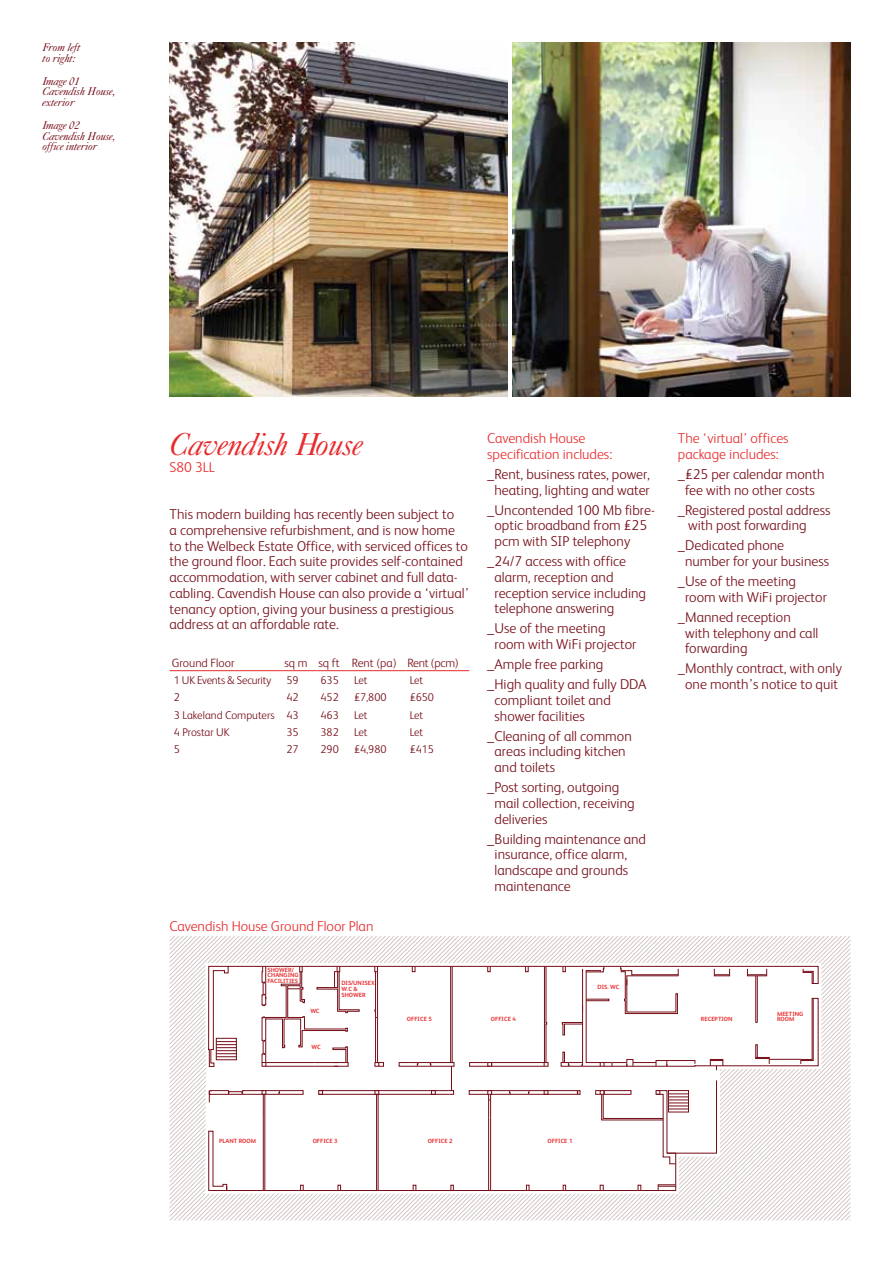
<style>
.page{position:relative;width:893px;height:1263px;background:#fff}
.page>*{position:absolute;margin:0;border:0;box-sizing:border-box;transform-origin:0 0}
.t1{font:italic 31.5px "Caslon 540 BT";color:#e82c2e}
.t2{font:300 14.25px/15.8px "FS Albert";color:#760d17}
.t3{font:300 14.25px/15.8px "FS Albert";color:#e82c2e}
.t4{font:300 12px "FS Albert";color:#760d17}
.t5{font:300 11.25px "FS Albert";color:#760d17}
.t6{font:italic 11.25px/10.5px "Caslon 540 BT";color:#760d17}
.t7{font:300 11.25px "FS Albert";letter-spacing:-.02em;color:#760d17}
.t8{font:700 6.15px/6.1px "FS Albert";color:#e82c2e}
</style>
<div class="page">
<svg style="left:170px;top:936px;width:680px;height:284px"></svg>
<svg style="left:205px;top:963px;width:616px;height:231px"></svg>
<svg style="left:208px;top:966px;width:611px;height:255px"></svg>
<svg style="left:262px;top:966px;width:98px;height:101px"></svg>
<div style="left:491px;top:1062px;width:57px;height:4px;border:1px solid #760d17"></div>
<svg style="left:595px;top:1080px;width:122px;height:84px"></svg>
<div style="left:216px;top:1038px;width:21px;height:22px;border:1px solid #760d17"></div>
<svg style="left:216px;top:1041px;width:21px;height:16px"></svg>
<hr style="left:170px;top:670px;width:112px;height:1px;background:#e82c2e">
<hr style="left:282px;top:670px;width:34px;height:1px;background:#e82c2e">
<hr style="left:316px;top:670px;width:34px;height:1px;background:#e82c2e">
<hr style="left:350px;top:670px;width:55px;height:1px;background:#e82c2e">
<hr style="left:405px;top:670px;width:64px;height:1px;background:#e82c2e">
<img style="left:170px;top:43px;width:338px;height:353px">
<img style="left:512px;top:43px;width:338px;height:353px">
<p class="t6" style="left:43px;top:42px;width:39px">From left to right:</p>
<p class="t6" style="left:43px;top:76px;width:74px">Image 01<br>Cavendish House, exterior</p>
<p class="t6" style="left:43px;top:120px;width:74px">Image 02<br>Cavendish House, office interior</p>
<h1 class="t1" style="left:170px;top:424px;width:195px">Cavendish House</h1>
<p class="t3" style="left:170px;top:459px;width:47px">S80 3LL</p>
<p class="t2" style="left:170px;top:506px;width:301px">This modern building has recently been subject to<br>a comprehensive refurbishment, and is now home to the Welbeck Estate Office, with serviced offices to the ground floor. Each suite provides self-contained accommodation, with server cabinet and full data&shy;cabling. Cavendish House can also provide a ‘virtual’ tenancy option, giving your business a prestigious address at an affordable rate.</p>
<p class="t4" style="left:172px;top:656px;width:64px">Ground Floor</p>
<p class="t4" style="left:284px;top:656px;width:176px">sq m sq ft Rent (pa) Rent (pcm)</p>
<p class="t7" style="left:174px;top:673px;width:99px">1 UK Events &amp; Security</p>
<p class="t5" style="left:286px;top:673px;width:14px">59</p>
<p class="t5" style="left:320px;top:673px;width:20px">635</p>
<p class="t5" style="left:354px;top:673px;width:15px">Let</p>
<p class="t5" style="left:410px;top:673px;width:15px">Let</p>
<p class="t5" style="left:174px;top:691px;width:8px">2</p>
<p class="t5" style="left:286px;top:691px;width:14px">42</p>
<p class="t5" style="left:320px;top:691px;width:20px">452</p>
<p class="t5" style="left:354px;top:691px;width:34px">£7,800</p>
<p class="t5" style="left:410px;top:691px;width:26px">£650</p>
<p class="t5" style="left:174px;top:708px;width:126px">3 Lakeland Computers 43</p>
<p class="t5" style="left:320px;top:708px;width:20px">463</p>
<p class="t5" style="left:354px;top:708px;width:15px">Let</p>
<p class="t5" style="left:410px;top:708px;width:15px">Let</p>
<p class="t5" style="left:174px;top:726px;width:57px">4 Prostar UK</p>
<p class="t5" style="left:286px;top:726px;width:14px">35</p>
<p class="t5" style="left:320px;top:726px;width:20px">382</p>
<p class="t5" style="left:354px;top:726px;width:15px">Let</p>
<p class="t5" style="left:410px;top:726px;width:15px">Let</p>
<p class="t5" style="left:174px;top:743px;width:8px">5</p>
<p class="t5" style="left:286px;top:743px;width:14px">27</p>
<p class="t5" style="left:320px;top:743px;width:20px">290</p>
<p class="t5" style="left:354px;top:743px;width:34px">£4,980</p>
<p class="t5" style="left:410px;top:743px;width:26px">£415</p>
<p class="t3" style="left:170px;top:918px;width:205px">Cavendish House Ground Floor Plan</p>
<p class="t8" style="left:267px;top:967px;width:33px;line-height:5.4px">SHOWER/<br>CHANGING<br>FACILITIES</p>
<p class="t8" style="left:341px;top:979px;width:35px">DIS/UNISEX<br>W.C &amp;<br>SHOWER</p>
<p class="t3" style="left:487px;top:430px;width:126px">Cavendish House specification includes:</p>
<p class="t2" style="left:487px;top:466px;width:164px;text-align:center">_Rent, business rates, power, heating, lighting and water</p>
<p class="t2" style="left:494px;top:502px;width:162px;text-indent:-7px">_Uncontended 100 Mb fibre&shy;optic broadband from £25 pcm with SIP telephony</p>
<p class="t2" style="left:494px;top:553px;width:153px;text-indent:-7px">_24/7 access with office alarm, reception and reception service including telephone answering</p>
<p class="t2" style="left:494px;top:621px;width:143px;text-indent:-7px">_Use of the meeting room with WiFi projector</p>
<p class="t2" style="left:487px;top:654px;width:161px;line-height:20px">_Ample free parking<br>_High quality and fully DDA</p>
<p class="t2" style="left:494px;top:692px;width:118px">compliant toilet and shower facilities</p>
<p class="t2" style="left:494px;top:728px;width:139px;text-indent:-7px">_Cleaning of all common areas including kitchen and toilets</p>
<p class="t2" style="left:494px;top:779px;width:142px;text-indent:-7px">_Post sorting, outgoing mail collection, receiving deliveries</p>
<p class="t2" style="left:494px;top:831px;width:153px;text-indent:-7px">_Building maintenance and insurance, office alarm, landscape and grounds maintenance</p>
<p class="t8" style="left:597px;top:984px;width:23px">DIS. WC</p>
<p class="t8" style="left:310px;top:1007px;width:11px">WC</p>
<p class="t8" style="left:312px;top:1044px;width:11px">WC</p>
<p class="t8" style="left:407px;top:1016px;width:26px">OFFICE 5</p>
<p class="t8" style="left:491px;top:1016px;width:26px">OFFICE 4</p>
<p class="t3" style="left:678px;top:430px;width:112px">The ‘virtual’ offices package includes:</p>
<p class="t2" style="left:678px;top:466px;width:148px;text-align:center">_£25 per calendar month fee with no other costs</p>
<p class="t2" style="left:688px;top:502px;width:144px;text-indent:-10px">_Registered postal address with post forwarding</p>
<p class="t2" style="left:685px;top:538px;width:145px;text-indent:-7px">_Dedicated phone number for your business</p>
<p class="t2" style="left:685px;top:573px;width:143px;text-indent:-7px">_Use of the meeting room with WiFi projector</p>
<p class="t2" style="left:685px;top:609px;width:135px;text-indent:-7px">_Manned reception with telephony and call forwarding</p>
<p class="t2" style="left:678px;top:661px;width:166px;text-align:center">_Monthly contract, with only one month’s notice to quit</p>
<p class="t8" style="left:701px;top:1016px;width:33px">RECEPTION</p>
<p class="t8" style="left:777px;top:1011px;width:28px;line-height:5.1px">MEETING<br>ROOM</p>
<p class="t8" style="left:219px;top:1138px;width:38px">PLANT ROOM</p>
<p class="t8" style="left:313px;top:1138px;width:26px">OFFICE 3</p>
<p class="t8" style="left:428px;top:1138px;width:26px">OFFICE 2</p>
<p class="t8" style="left:548px;top:1138px;width:26px">OFFICE 1</p>
</div>
